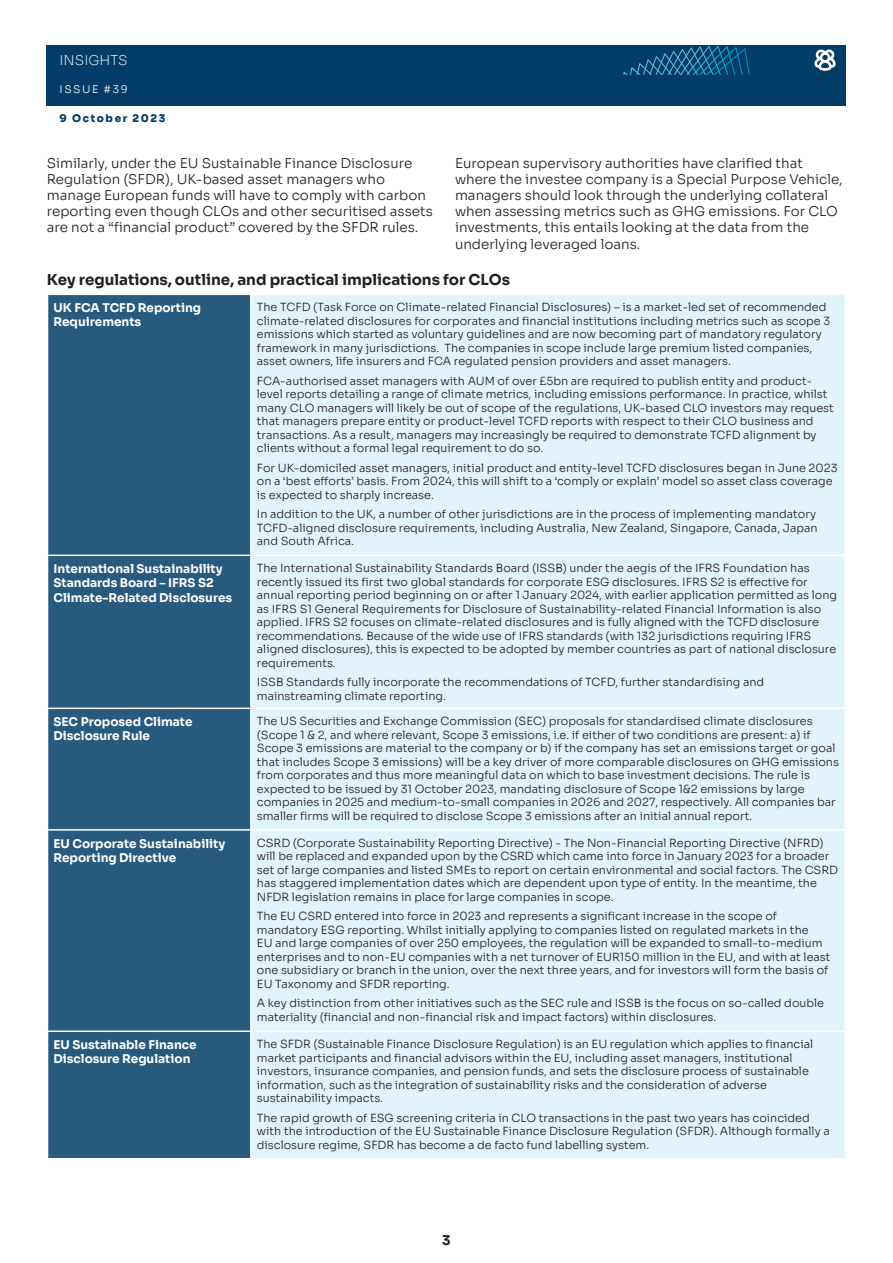
<style>
.page{position:relative;width:893px;height:1263px;background:#fff}
.page>*{position:absolute;margin:0;border:0;box-sizing:border-box;transform-origin:0 0}
._05_1_BODYTEXT_01_SoraLt_8_11pt_Black{font:700 15px "Sora";color:#231f20}
._05_1_BODYTEXT_01_SoraLt_8_11pt_Black-2{font:300 13.5px/16.2px "Sora";color:#231f20}
.t1{font:200 13.5px "Sora";color:#fff}
._05_1_BODYTEXT_01_SoraLt_8_11pt_Black-3{font:700 13.5px "Sora";color:#231f20}
._05_1_BODYTEXT_01_SoraLt_8_11pt_Black-4{font:700 12px/14.4px "Sora";color:#fff}
._05_1_BODYTEXT_01_SoraLt_8_11pt_Black-5{font:300 11.25px/13.5px "Sora";color:#231f20}
.t2{font:800 10.5px "Sora";letter-spacing:.15em;color:#023c67}
.t3{font:300 10.5px "Sora";letter-spacing:.15em;color:#fff}
</style>
<div class="page">
<div style="left:47px;top:45px;width:799px;height:30px;background:#023d67"></div>
<svg style="left:623px;top:45px;width:127px;height:30px"></svg>
<div style="left:47px;top:75px;width:799px;height:30px;background:#023c67"></div>
<div style="left:48px;top:295px;width:202px;height:863px;background:#285a7e"></div>
<div style="left:252px;top:295px;width:593px;height:863px;background:#e1f4fc"></div>
<hr style="left:47px;top:555px;width:204px;height:1px;background:#fff">
<hr style="left:251px;top:555px;width:595px;height:1px;background:#fff">
<hr style="left:47px;top:708px;width:204px;height:1px;background:#fff">
<hr style="left:251px;top:708px;width:595px;height:1px;background:#fff">
<hr style="left:47px;top:829px;width:204px;height:2px;background:#fff">
<hr style="left:251px;top:829px;width:595px;height:2px;background:#fff">
<hr style="left:47px;top:1030px;width:204px;height:2px;background:#fff">
<hr style="left:251px;top:1030px;width:595px;height:2px;background:#fff">
<svg style="left:814px;top:50px;width:22px;height:21px"></svg>
<p class="t1" style="left:60px;top:49px;width:70px">INSIGHTS</p>
<p class="t3" style="left:60px;top:81px;width:70px">ISSUE #39</p>
<p class="t2" style="left:60px;top:109px;width:107px">9 October 2023</p>
<p class="_05_1_BODYTEXT_01_SoraLt_8_11pt_Black-2" style="left:47px;top:153px;width:388px">Similarly, under the EU Sustainable Finance Disclosure Regulation (SFDR), UK-based asset managers who manage European funds will have to comply with carbon reporting even though CLOs and other securitised assets are not a “financial product” covered by the SFDR rules.</p>
<p class="_05_1_BODYTEXT_01_SoraLt_8_11pt_Black-2" style="left:455px;top:153px;width:389px">European supervisory authorities have clarified that where the investee company is a Special Purpose Vehicle, managers should look through the underlying collateral when assessing metrics such as GHG emissions. For CLO investments, this entails looking at the data from the underlying leveraged loans.</p>
<p class="_05_1_BODYTEXT_01_SoraLt_8_11pt_Black" style="left:47px;top:267px;width:465px">Key regulations, outline, and practical implications for CLOs</p>
<p class="_05_1_BODYTEXT_01_SoraLt_8_11pt_Black-4" style="left:54px;top:299px;width:149px">UK FCA TCFD Reporting<br>Requirements</p>
<p class="_05_1_BODYTEXT_01_SoraLt_8_11pt_Black-5" style="left:257px;top:299px;width:575px">The TCFD (Task Force on Climate-related Financial Disclosures) – is a market-led set of recommended climate-related disclosures for corporates and financial institutions including metrics such as scope 3 emissions which started as voluntary guidelines and are now becoming part of mandatory regulatory framework in many jurisdictions. The companies in scope include large premium listed companies, asset owners, life insurers and FCA regulated pension providers and asset managers.</p>
<p class="_05_1_BODYTEXT_01_SoraLt_8_11pt_Black-5" style="left:257px;top:373px;width:579px">FCA-authorised asset managers with AUM of over £5bn are required to publish entity and product&shy;level reports detailing a range of climate metrics, including emissions performance. In practice, whilst many CLO managers will likely be out of scope of the regulations, UK-based CLO investors may request that managers prepare entity or product-level TCFD reports with respect to their CLO business and transactions. As a result, managers may increasingly be required to demonstrate TCFD alignment by clients without a formal legal requirement to do so.</p>
<p class="_05_1_BODYTEXT_01_SoraLt_8_11pt_Black-5" style="left:257px;top:460px;width:582px">For UK-domiciled asset managers, initial product and entity-level TCFD disclosures began in June 2023 on a ‘best efforts’ basis. From 2024, this will shift to a ‘comply or explain’ model so asset class coverage is expected to sharply increase.</p>
<p class="_05_1_BODYTEXT_01_SoraLt_8_11pt_Black-5" style="left:257px;top:506px;width:562px">In addition to the UK, a number of other jurisdictions are in the process of implementing mandatory<br>TCFD-aligned disclosure requirements, including Australia, New Zealand, Singapore, Canada, Japan and South Africa.</p>
<p class="_05_1_BODYTEXT_01_SoraLt_8_11pt_Black-4" style="left:54px;top:560px;width:180px">International Sustainability<br>Standards Board – IFRS S2<br>Climate-Related Disclosures</p>
<p class="_05_1_BODYTEXT_01_SoraLt_8_11pt_Black-5" style="left:257px;top:560px;width:582px">The International Sustainability Standards Board (ISSB) under the aegis of the IFRS Foundation has recently issued its first two global standards for corporate ESG disclosures. IFRS S2 is effective for annual reporting period beginning on or after 1 January 2024, with earlier application permitted as long as IFRS S1 General Requirements for Disclosure of Sustainability-related Financial Information is also applied. IFRS S2 focuses on climate-related disclosures and is fully aligned with the TCFD disclosure recommendations. Because of the wide use of IFRS standards (with 132 jurisdictions requiring IFRS aligned disclosures), this is expected to be adopted by member countries as part of national disclosure requirements.</p>
<p class="_05_1_BODYTEXT_01_SoraLt_8_11pt_Black-5" style="left:257px;top:674px;width:509px">ISSB Standards fully incorporate the recommendations of TCFD, further standardising and mainstreaming climate reporting.</p>
<p class="_05_1_BODYTEXT_01_SoraLt_8_11pt_Black-4" style="left:54px;top:713px;width:141px">SEC Proposed Climate<br>Disclosure Rule</p>
<p class="_05_1_BODYTEXT_01_SoraLt_8_11pt_Black-5" style="left:257px;top:713px;width:584px">The US Securities and Exchange Commission (SEC) proposals for standardised climate disclosures (Scope 1 &amp; 2, and where relevant, Scope 3 emissions, i.e. if either of two conditions are present: a) if Scope 3 emissions are material to the company or b) if the company has set an emissions target or goal that includes Scope 3 emissions) will be a key driver of more comparable disclosures on GHG emissions from corporates and thus more meaningful data on which to base investment decisions. The rule is expected to be issued by 31 October 2023, mandating disclosure of Scope 1&amp;2 emissions by large companies in 2025 and medium-to-small companies in 2026 and 2027, respectively. All companies bar smaller firms will be required to disclose Scope 3 emissions after an initial annual report.</p>
<p class="_05_1_BODYTEXT_01_SoraLt_8_11pt_Black-4" style="left:54px;top:835px;width:173px">EU Corporate Sustainability<br>Reporting Directive</p>
<p class="_05_1_BODYTEXT_01_SoraLt_8_11pt_Black-5" style="left:257px;top:835px;width:583px">CSRD (Corporate Sustainability Reporting Directive) - The Non-Financial Reporting Directive (NFRD) will be replaced and expanded upon by the CSRD which came into force in January 2023 for a broader set of large companies and listed SMEs to report on certain environmental and social factors. The CSRD has staggered implementation dates which are dependent upon type of entity. In the meantime, the NFDR legislation remains in place for large companies in scope.</p>
<p class="_05_1_BODYTEXT_01_SoraLt_8_11pt_Black-5" style="left:257px;top:908px;width:575px">The EU CSRD entered into force in 2023 and represents a significant increase in the scope of mandatory ESG reporting. Whilst initially applying to companies listed on regulated markets in the<br>EU and large companies of over 250 employees, the regulation will be expanded to small-to-medium enterprises and to non-EU companies with a net turnover of EUR150 million in the EU, and with at least one subsidiary or branch in the union, over the next three years, and for investors will form the basis of EU Taxonomy and SFDR reporting.</p>
<p class="_05_1_BODYTEXT_01_SoraLt_8_11pt_Black-5" style="left:257px;top:995px;width:569px">A key distinction from other initiatives such as the SEC rule and ISSB is the focus on so-called double materiality (financial and non-financial risk and impact factors) within disclosures.</p>
<p class="_05_1_BODYTEXT_01_SoraLt_8_11pt_Black-4" style="left:54px;top:1036px;width:145px">EU Sustainable Finance<br>Disclosure Regulation</p>
<p class="_05_1_BODYTEXT_01_SoraLt_8_11pt_Black-5" style="left:257px;top:1036px;width:558px">The SFDR (Sustainable Finance Disclosure Regulation) is an EU regulation which applies to financial market participants and financial advisors within the EU, including asset managers, institutional investors, insurance companies, and pension funds, and sets the disclosure process of sustainable information, such as the integration of sustainability risks and the consideration of adverse sustainability impacts.</p>
<p class="_05_1_BODYTEXT_01_SoraLt_8_11pt_Black-5" style="left:257px;top:1110px;width:574px">The rapid growth of ESG screening criteria in CLO transactions in the past two years has coincided with the introduction of the EU Sustainable Finance Disclosure Regulation (SFDR). Although formally a disclosure regime, SFDR has become a de facto fund labelling system.</p>
<p class="_05_1_BODYTEXT_01_SoraLt_8_11pt_Black-3" style="left:442px;top:1228px;width:10px">3</p>
</div>
